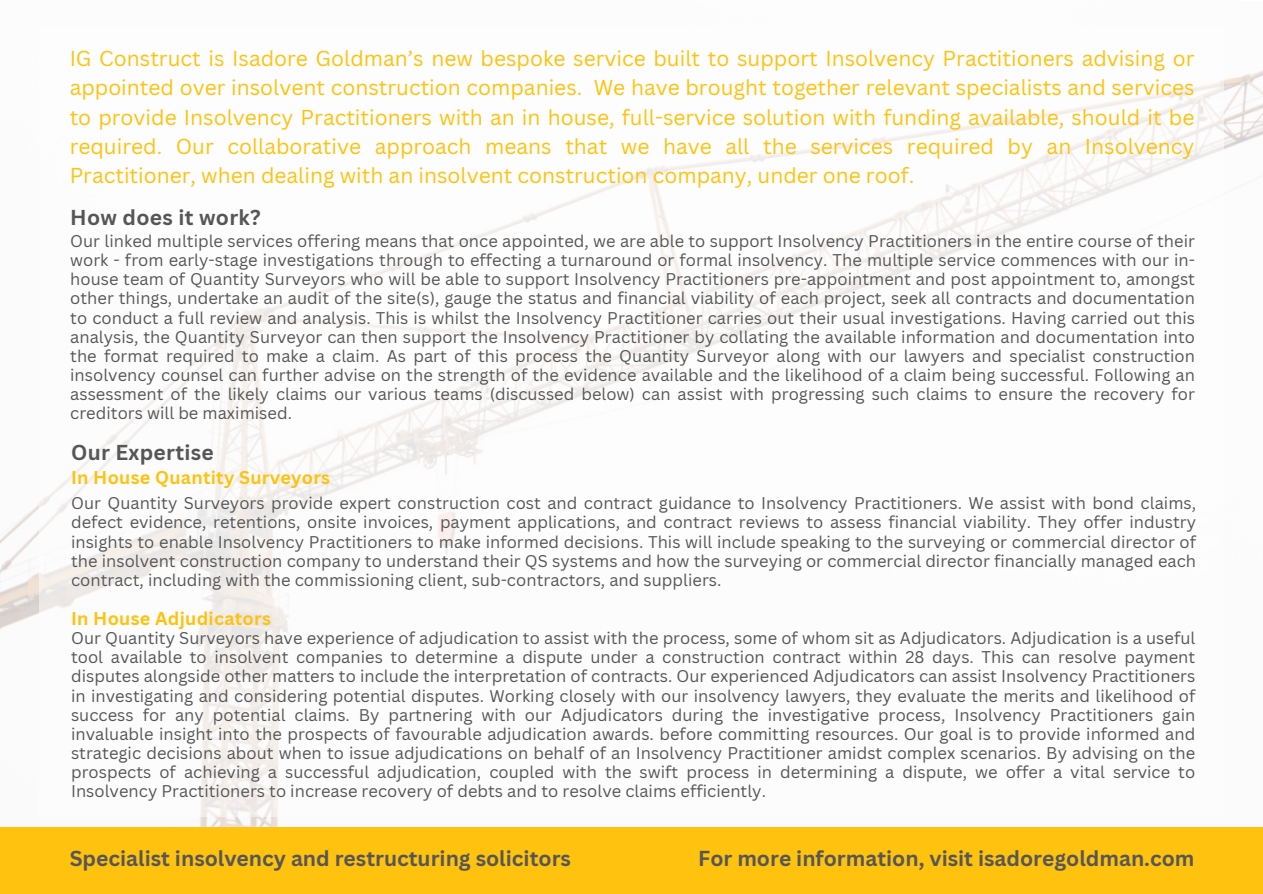
<style>
.page{position:relative;width:1263px;height:894px;background:#fff}
.page>*{position:absolute;margin:0;border:0;box-sizing:border-box;transform-origin:0 0}
.t1{font:21px/29.2px "Canva Sans";color:#ffc20e;text-align:justify}
.t2{font:700 21px "Canva Sans";color:#565656}
.t3{font:700 18px "Canva Sans";letter-spacing:.015em;color:#ffc20e}
.t4{font:16.5px/19.2px "Canva Sans";color:#565656;text-align:justify}
</style>
<div class="page">
<div style="left:0;top:826px;width:1263px;height:67px;background:#ffc20e"></div>
<p class="t1" style="left:70px;top:43px;width:1126px">IG Construct is Isadore Goldman’s new bespoke service built to support Insolvency Practitioners advising or appointed over insolvent construction companies. We have brought together relevant specialists and services to provide Insolvency Practitioners with an in house, full-service solution with funding available, should it be required. Our collaborative approach means that we have all the services required by an Insolvency Practitioner, when dealing with an insolvent construction company, under one roof.</p>
<p class="t2" style="left:70px;top:202px;width:192px">How does it work?</p>
<h1 class="t4" style="left:70px;top:231px;width:1126px">Our linked multiple services offering means that once appointed, we are able to support Insolvency Practitioners in the entire course of their work - from early-stage investigations through to effecting a turnaround or formal insolvency. The multiple service commences with our in&shy;house team of Quantity Surveyors who will be able to support Insolvency Practitioners pre-appointment and post appointment to, amongst other things, undertake an audit of the site(s), gauge the status and financial viability of each project, seek all contracts and documentation to conduct a full review and analysis. This is whilst the Insolvency Practitioner carries out their usual investigations. Having carried out this analysis, the Quantity Surveyor can then support the Insolvency Practitioner by collating the available information and documentation into the format required to make a claim. As part of this process the Quantity Surveyor along with our lawyers and specialist construction insolvency counsel can further advise on the strength of the evidence available and the likelihood of a claim being successful. Following an assessment of the likely claims our various teams (discussed below) can assist with progressing such claims to ensure the recovery for creditors will be maximised.</h1>
<h3 class="t2" style="left:71px;top:437px;width:144px">Our Expertise</h3>
<p class="t3" style="left:71px;top:465px;width:261px">In House Quantity Surveyors</p>
<h3 class="t4" style="left:71px;top:493px;width:1127px">Our Quantity Surveyors provide expert construction cost and contract guidance to Insolvency Practitioners. We assist with bond claims, defect evidence, retentions, onsite invoices, payment applications, and contract reviews to assess financial viability. They offer industry insights to enable Insolvency Practitioners to make informed decisions. This will include speaking to the surveying or commercial director of the insolvent construction company to understand their QS systems and how the surveying or commercial director financially managed each contract, including with the commissioning client, sub-contractors, and suppliers.</h3>
<p class="t3" style="left:71px;top:605px;width:201px">In House Adjudicators</p>
<h1 class="t4" style="left:71px;top:628px;width:1126px">Our Quantity Surveyors have experience of adjudication to assist with the process, some of whom sit as Adjudicators. Adjudication is a useful tool available to insolvent companies to determine a dispute under a construction contract within 28 days. This can resolve payment disputes alongside other matters to include the interpretation of contracts. Our experienced Adjudicators can assist Insolvency Practitioners in investigating and considering potential disputes. Working closely with our insolvency lawyers, they evaluate the merits and likelihood of success for any potential claims. By partnering with our Adjudicators during the investigative process, Insolvency Practitioners gain invaluable insight into the prospects of favourable adjudication awards. before committing resources. Our goal is to provide informed and strategic decisions about when to issue adjudications on behalf of an Insolvency Practitioner amidst complex scenarios. By advising on the prospects of achieving a successful adjudication, coupled with the swift process in determining a dispute, we offer a vital service to Insolvency Practitioners to increase recovery of debts and to resolve claims efficiently.</h1>
<h2 class="t2" style="left:70px;top:843px;width:503px">Specialist insolvency and restructuring solicitors</h2>
<h1 class="t2" style="left:698px;top:843px;width:498px">For more information, visit isadoregoldman.com</h1>
</div>
